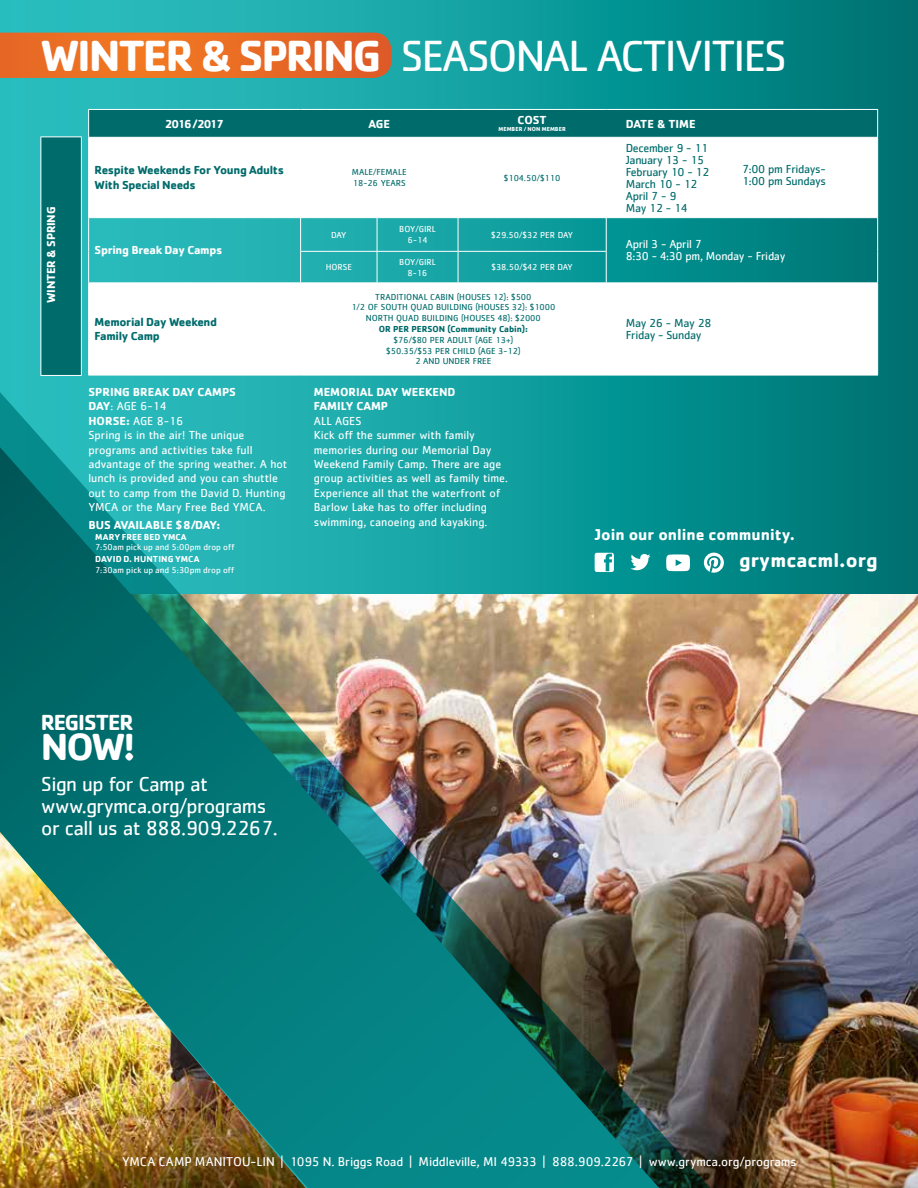
<style>
.page{position:relative;width:918px;height:1188px;background:#fff}
.page>*{position:absolute;margin:0;border:0;box-sizing:border-box;transform-origin:0 0}
.t1{font:45px "Cachet";letter-spacing:-.05em;color:#fff}
.t2{font:700 39px "Cachet";color:#fff}
.t3{font:700 22.5px "Cachet";letter-spacing:-.045em;color:#fff}
.t4{font:21px/22.5px "Cachet";letter-spacing:-.025em;color:#fff}
.t5{font:700 20.25px "Cachet";color:#fff}
.t6{font:700 16.2px "Cachet";color:#fff}
.t7{font:13.2px "Cachet";letter-spacing:-.01em;color:#fff}
.t8{font:12px/14.4px "Cachet";color:#fff}
.t9{font:12px/12px "Cachet";letter-spacing:-.025em;color:#006b6b}
.t10{font:700 12px/14.4px "Cachet";letter-spacing:-.025em;color:#006b6b}
.t11{font:700 12px/14.4px "Cachet";color:#fff}
.t12{font:700 12px "Cachet";letter-spacing:-.02em;color:#fff}
.t13{font:12px/12px "Cachet";letter-spacing:-.025em;color:#fff}
.t14{font:700 12px "Cachet";letter-spacing:-.1em;color:#fff}
.t15{font:9px/10.8px "Cachet";color:#006b6b;text-align:center}
.t16{font:9px/10.8px "Cachet";color:#fff;text-align:center}
.t17{font:700 9px "Cachet";letter-spacing:.01em;color:#fff}
.t18{font:700 9px "Cachet";color:#006b6b}
.t19{font:700 6px "Cachet";color:#fff}
.s1{font-weight:700}
</style>
<div class="page">
<div style="left:0;top:0;width:918px;height:1188px;background:linear-gradient(to right,#33c6c6,#077)"></div>
<img style="left:777px;top:594px;width:141px;height:594px">
<img style="left:0;top:303px;width:777px;height:885px">
<svg style="left:0;top:33px;width:392px;height:45px;background:#e76b25"></svg>
<svg style="left:89px;top:138px;width:788px;height:237px"></svg>
<hr style="left:88px;top:137px;width:213px;height:1px;background:#fff">
<hr style="left:88px;top:138px;width:1px;height:79px;background:#fff">
<hr style="left:301px;top:137px;width:76px;height:1px;background:#fff">
<hr style="left:300px;top:138px;width:1px;height:79px;background:#fff">
<hr style="left:377px;top:137px;width:81px;height:1px;background:#fff">
<hr style="left:458px;top:137px;width:148px;height:1px;background:#fff">
<hr style="left:458px;top:138px;width:1px;height:79px;background:#fff">
<hr style="left:606px;top:137px;width:272px;height:1px;background:#fff">
<hr style="left:606px;top:138px;width:1px;height:79px;background:#fff">
<hr style="left:877px;top:138px;width:1px;height:79px;background:#fff">
<hr style="left:88px;top:217px;width:213px;height:1px;background:#fff">
<hr style="left:88px;top:218px;width:1px;height:33px;background:#fff">
<hr style="left:88px;top:251px;width:1px;height:31px;background:#fff">
<hr style="left:88px;top:282px;width:213px;height:1px;background:#fff">
<hr style="left:88px;top:283px;width:1px;height:92px;background:#fff">
<hr style="left:88px;top:375px;width:213px;height:1px;background:#fff">
<hr style="left:301px;top:217px;width:76px;height:1px;background:#fff">
<hr style="left:300px;top:218px;width:1px;height:33px;background:#fff">
<hr style="left:377px;top:217px;width:81px;height:1px;background:#fff">
<hr style="left:377px;top:218px;width:1px;height:33px;background:#fff">
<hr style="left:458px;top:217px;width:148px;height:1px;background:#fff">
<hr style="left:458px;top:218px;width:1px;height:33px;background:#fff">
<hr style="left:606px;top:217px;width:272px;height:1px;background:#fff">
<hr style="left:606px;top:218px;width:1px;height:33px;background:#fff">
<hr style="left:877px;top:218px;width:1px;height:33px;background:#fff">
<hr style="left:877px;top:251px;width:1px;height:31px;background:#fff">
<hr style="left:606px;top:282px;width:272px;height:1px;background:#fff">
<hr style="left:877px;top:283px;width:1px;height:92px;background:#fff">
<hr style="left:606px;top:375px;width:272px;height:1px;background:#fff">
<hr style="left:300px;top:251px;width:77px;height:1px;background:#fff">
<hr style="left:300px;top:252px;width:1px;height:30px;background:#fff">
<hr style="left:377px;top:251px;width:81px;height:1px;background:#fff">
<hr style="left:377px;top:252px;width:1px;height:30px;background:#fff">
<hr style="left:458px;top:251px;width:149px;height:1px;background:#fff">
<hr style="left:458px;top:252px;width:1px;height:30px;background:#fff">
<hr style="left:606px;top:252px;width:1px;height:30px;background:#fff">
<hr style="left:301px;top:282px;width:76px;height:1px;background:#fff">
<hr style="left:300px;top:283px;width:1px;height:92px;background:#fff">
<hr style="left:377px;top:282px;width:81px;height:1px;background:#fff">
<hr style="left:458px;top:282px;width:148px;height:1px;background:#fff">
<hr style="left:606px;top:283px;width:1px;height:92px;background:#fff">
<hr style="left:301px;top:375px;width:76px;height:1px;background:#fff">
<hr style="left:377px;top:375px;width:81px;height:1px;background:#fff">
<hr style="left:458px;top:375px;width:148px;height:1px;background:#fff">
<svg style="left:88px;top:109px;width:790px;height:28px;background:#0b7171"></svg>
<div style="left:41px;top:137px;width:40px;height:238px;background:#006b6b"></div>
<hr style="left:40px;top:136px;width:42px;height:1px;background:#fff">
<hr style="left:40px;top:137px;width:1px;height:238px;background:#fff">
<hr style="left:81px;top:137px;width:1px;height:238px;background:#fff">
<hr style="left:40px;top:375px;width:42px;height:1px;background:#fff">
<svg style="left:630px;top:554px;width:21px;height:16px"></svg>
<svg style="left:704px;top:553px;width:20px;height:20px"></svg>
<svg style="left:595px;top:553px;width:19px;height:19px"></svg>
<svg style="left:666px;top:554px;width:24px;height:17px"></svg>
<h1 class="t1" style="left:40px;top:30px;width:748px"><span class="s1">WINTER &amp; SPRING</span> SEASONAL ACTIVITIES</h1>
<p class="t12" style="left:43px;top:303px;width:98px;rotate:-90deg">WINTER &amp; SPRING</p>
<p class="t14" style="left:165px;top:116px;width:60px">2016 / 2017</p>
<p class="t12" style="left:368px;top:116px;width:23px">AGE</p>
<p class="t12" style="left:518px;top:112px;width:31px">COST</p>
<p class="t19" style="left:499px;top:125px;width:69px">MEMBER / NON MEMBER</p>
<p class="t10" style="left:95px;top:163px;width:191px">Respite Weekends For Young Adults<br>With Special Needs</p>
<p class="t15" style="left:352px;top:167px;width:56px;text-align:left">MALE/FEMALE<br>18-26 YEARS</p>
<p class="t15" style="left:504px;top:172px;width:58px">$104.50/$110</p>
<p class="t12" style="left:95px;top:243px;width:129px">Spring Break Day Camps</p>
<p class="t10" style="left:95px;top:314px;width:124px">Memorial Day Weekend<br>Family Camp</p>
<p class="t8" style="left:88px;top:385px;width:200px"><span class="s1">SPRING BREAK DAY CAMPS<br>DAY</span>: AGE 6-14<br><span class="s1">HORSE:</span> AGE 8-16<br>Spring is in the air! The unique programs and activities take full advantage of the spring weather. A hot lunch is provided and you can shuttle out to camp from the David D. Hunting<br>YMCA or the Mary Free Bed YMCA.</p>
<p class="t11" style="left:88px;top:518px;width:133px">BUS AVAILABLE $8/DAY:</p>
<p class="t17" style="left:95px;top:531px;width:93px">MARY FREE BED YMCA</p>
<p class="t16" style="left:95px;top:542px;width:141px">7:50am pick up and 5:00pm drop off</p>
<p class="t17" style="left:95px;top:553px;width:106px">DAVID D. HUNTING YMCA</p>
<p class="t16" style="left:95px;top:564px;width:141px">7:30am pick up and 5:30pm drop off</p>
<p class="t16" style="left:331px;top:229px;width:17px">DAY</p>
<p class="t16" style="left:399px;top:224px;width:38px">BOY/GIRL<br>6-14</p>
<p class="t16" style="left:491px;top:229px;width:83px">$29.50/$32 PER DAY</p>
<p class="t16" style="left:326px;top:262px;width:28px">HORSE</p>
<p class="t16" style="left:399px;top:256px;width:38px">BOY/GIRL<br>8-16</p>
<p class="t16" style="left:491px;top:262px;width:83px">$38.50/$42 PER DAY</p>
<p class="t15" style="left:351px;top:291px;width:206px">TRADITIONAL CABIN (HOUSES 12): $500<br>1/2 OF SOUTH QUAD BUILDING (HOUSES 32): $1000<br>NORTH QUAD BUILDING (HOUSES 48): $2000</p>
<p class="t18" style="left:379px;top:323px;width:151px">OR PER PERSON (Community Cabin):</p>
<p class="t15" style="left:386px;top:334px;width:136px">$76/$80 PER ADULT (AGE 13+) $50.35/$53 PER CHILD (AGE 3-12)<br>2 AND UNDER FREE</p>
<p class="t11" style="left:314px;top:384px;width:143px">MEMORIAL DAY WEEKEND<br>FAMILY CAMP</p>
<p class="t8" style="left:314px;top:413px;width:196px">ALL AGES<br>Kick off the summer with family memories during our Memorial Day<br>Weekend Family Camp. There are age group activities as well as family time.<br>Experience all that the waterfront of<br>Barlow Lake has to offer including swimming, canoeing and kayaking.</p>
<p class="t11" style="left:626px;top:116px;width:71px">DATE &amp; TIME</p>
<p class="t9" style="left:626px;top:141px;width:85px">December 9 - 11<br>January 13 - 15<br>February 10 - 12<br>March 10 - 12<br>April 7 - 9<br>May 12 - 14</p>
<p class="t9" style="left:742px;top:163px;width:85px">7:00 pm Fridays-<br>1:00 pm Sundays</p>
<p class="t13" style="left:626px;top:238px;width:161px">April 3 - April 7<br>8:30 - 4:30 pm, Monday - Friday</p>
<p class="t9" style="left:626px;top:317px;width:87px">May 26 - May 28<br>Friday - Sunday</p>
<h3 class="t6" style="left:595px;top:524px;width:201px">Join our online community.</h3>
<h3 class="t5" style="left:739px;top:547px;width:140px">grymcacml.org</h3>
<h3 class="t3" style="left:41px;top:708px;width:94px">REGISTER</h3>
<h2 class="t2" style="left:41px;top:722px;width:96px">NOW!</h2>
<h3 class="t4" style="left:41px;top:772px;width:238px">Sign up for Camp at www.grymca.org/programs or call us at 888.909.2267.</h3>
<p class="t7" style="left:122px;top:1154px;width:676px">YMCA CAMP MANITOU-LIN | 1095 N. Briggs Road | Middleville, MI 49333 | 888.909.2267 | www.grymca.org/programs</p>
</div>
